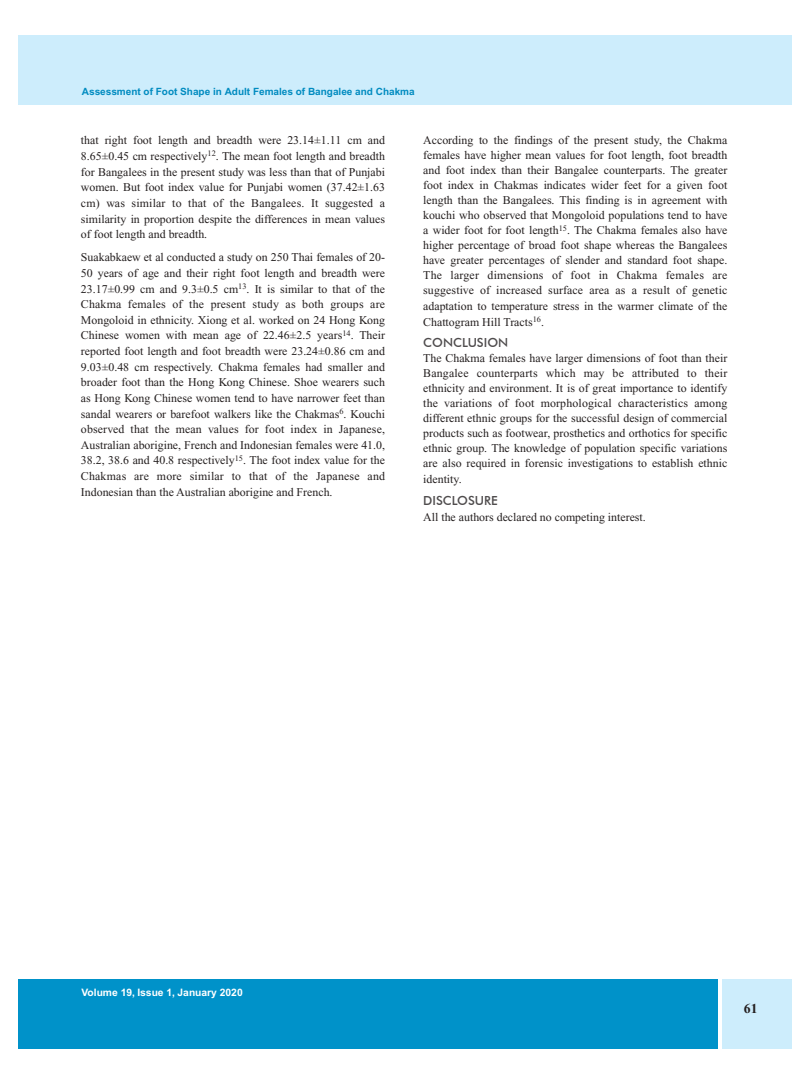
<style>
.page{position:relative;width:810px;height:1080px;background:#fff}
.page>*{position:absolute;margin:0;border:0;box-sizing:border-box;transform-origin:0 0}
.t1{font:700 13.75px "Times New Roman";color:#241f1f}
.t2{font:500 12.5px "Futura BT";color:#4f4c4d}
.t3{font:11.88px/15.6px "Times New Roman";color:#241f1f;text-align:justify}
.t4{font:700 10.25px "Helvetica";color:#fff}
.t5{font:700 10px "Helvetica";color:#008bc0}
</style>
<div class="page">
<div style="left:18px;top:35px;width:774px;height:70px;background:#cdedfc"></div>
<div style="left:18px;top:979px;width:699px;height:69px;background:#0092c9"></div>
<div style="left:723px;top:979px;width:69px;height:69px;background:#cdedfc"></div>
<p class="t5" style="left:82px;top:86px;width:334px">Assessment of Foot Shape in Adult Females of Bangalee and Chakma</p>
<p class="t3" style="left:81px;top:133px;width:306px">that right foot length and breadth were 23.14±1.11 cm and 8.65±0.45 cm respectively<sup>12</sup>. The mean foot length and breadth for Bangalees in the present study was less than that of Punjabi women. But foot index value for Punjabi women (37.42±1.63 cm) was similar to that of the Bangalees. It suggested a similarity in proportion despite the differences in mean values of foot length and breadth.</p>
<p class="t3" style="left:81px;top:250px;width:306px">Suakabkaew et al conducted a study on 250 Thai females of 20- 50 years of age and their right foot length and breadth were 23.17±0.99 cm and 9.3±0.5 cm<sup>13</sup>. It is similar to that of the Chakma females of the present study as both groups are Mongoloid in ethnicity. Xiong et al. worked on 24 Hong Kong Chinese women with mean age of 22.46±2.5 years<sup>14</sup>. Their reported foot length and foot breadth were 23.24±0.86 cm and 9.03±0.48 cm respectively. Chakma females had smaller and broader foot than the Hong Kong Chinese. Shoe wearers such as Hong Kong Chinese women tend to have narrower feet than sandal wearers or barefoot walkers like the Chakmas<sup>6</sup>. Kouchi observed that the mean values for foot index in Japanese, Australian aborigine, French and Indonesian females were 41.0, 38.2, 38.6 and 40.8 respectively<sup>15</sup>. The foot index value for the Chakmas are more similar to that of the Japanese and Indonesian than the Australian aborigine and French.</p>
<p class="t3" style="left:423px;top:133px;width:306px;line-height:15.1px">According to the findings of the present study, the Chakma females have higher mean values for foot length, foot breadth and foot index than their Bangalee counterparts. The greater foot index in Chakmas indicates wider feet for a given foot length than the Bangalees. This finding is in agreement with kouchi who observed that Mongoloid populations tend to have a wider foot for foot length<sup>15</sup>. The Chakma females also have higher percentage of broad foot shape whereas the Bangalees have greater percentages of slender and standard foot shape.<br>The larger dimensions of foot in Chakma females are suggestive of increased surface area as a result of genetic adaptation to temperature stress in the warmer climate of the Chattogram Hill Tracts<sup>16</sup>.</p>
<p class="t2" style="left:423px;top:335px;width:87px">CONCLUSION</p>
<p class="t3" style="left:423px;top:351px;width:306px;line-height:15.1px">The Chakma females have larger dimensions of foot than their Bangalee counterparts which may be attributed to their ethnicity and environment. It is of great importance to identify the variations of foot morphological characteristics among different ethnic groups for the successful design of commercial products such as footwear, prosthetics and orthotics for specific ethnic group. The knowledge of population specific variations are also required in forensic investigations to establish ethnic identity.</p>
<p class="t2" style="left:423px;top:493px;width:76px">DISCLOSURE</p>
<p class="t3" style="left:423px;top:509px;width:224px">All the authors declared no competing interest.</p>
<p class="t4" style="left:82px;top:986px;width:163px">Volume 19, Issue 1, January 2020</p>
<p class="t1" style="left:744px;top:1000px;width:15px">61</p>
</div>
